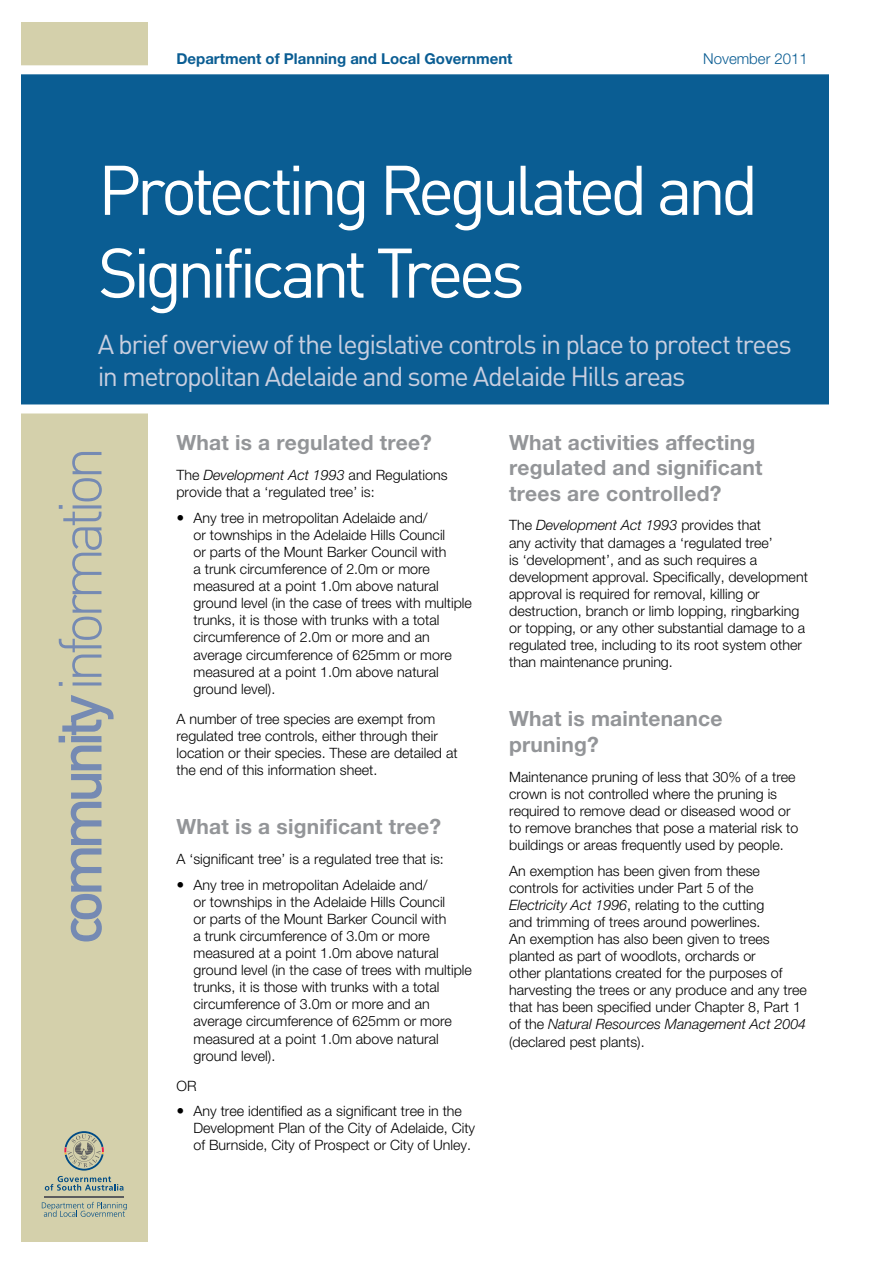
<style>
.page{position:relative;width:893px;height:1263px;background:#fff}
.page>*{position:absolute;margin:0;border:0;box-sizing:border-box;transform-origin:0 0}
.t1{font:69px/82.8px "DIN";letter-spacing:-.08em;color:#fff}
.t2{font:300 60px "DIN";letter-spacing:-.1em;color:#758ab3}
.t3{font:27px/32.4px "DIN";letter-spacing:-.055em;color:#c9cfe0}
.t4{font:700 21px/25.2px "Helvetica Neue";letter-spacing:.01em;color:#939598}
.t5{font:700 15px "Helvetica Neue";color:#0a5d93}
.t6{font:300 15px "Helvetica Neue";color:#0a5d93}
.t7{font:300 14.25px/17.1px "Helvetica Neue";color:#000}
.s1{font-weight:500}
.s2{font-style:italic}
</style>
<div class="page">
<div style="left:21px;top:22px;width:126px;height:1220px;background:#d4d0ab"></div>
<div style="left:21px;top:74px;width:808px;height:334px;background:#0a5d93"></div>
<div style="left:9px;top:404px;width:863px;height:9px;background:#fff"></div>
<div style="left:0;top:65px;width:829px;height:9px;background:#fff"></div>
<svg style="left:45px;top:1176px;width:79px;height:14px"></svg>
<svg style="left:42px;top:1202px;width:85px;height:15px"></svg>
<hr style="left:45px;top:1196px;width:79px;height:1px;background:#5b5c5e">
<svg style="left:64px;top:1131px;width:40px;height:39px"></svg>
<p class="t5" style="left:176px;top:49px;width:338px">Department of Planning and Local Government</p>
<p class="t6" style="left:703px;top:49px;width:106px">November 2011</p>
<h1 class="t1" style="left:98px;top:147px;width:662px">Protecting Regulated and<br>Significant Trees</h1>
<h3 class="t3" style="left:98px;top:327px;width:695px">A brief overview of the legislative controls in place to protect trees in metropolitan Adelaide and some Adelaide Hills areas</h3>
<h2 class="t2" style="left:43px;top:945px;width:500px;rotate:-90deg"><span class="s1">community</span> information</h2>
<h3 class="t4" style="left:176px;top:430px;width:257px">What is a regulated tree?</h3>
<p class="t7" style="left:176px;top:466px;width:273px">The <span class="s2">Development Act 1993</span> and Regulations provide that a ‘regulated tree’ is:</p>
<p class="t7" style="left:193px;top:509px;width:280px">Any tree in metropolitan Adelaide and/<br>or townships in the Adelaide Hills Council<br>or parts of the Mount Barker Council with<br>a trunk circumference of 2.0m or more measured at a point 1.0m above natural ground level (in the case of trees with multiple trunks, it is those with trunks with a total circumference of 2.0m or more and an average circumference of 625mm or more measured at a point 1.0m above natural ground level).</p>
<p class="t7" style="left:176px;top:710px;width:283px">A number of tree species are exempt from regulated tree controls, either through their location or their species. These are detailed at the end of this information sheet.</p>
<h3 class="t4" style="left:176px;top:814px;width:266px">What is a significant tree?</h3>
<p class="t7" style="left:176px;top:846px;width:269px;line-height:25.7px;text-align:center">A ‘significant tree’ is a regulated tree that is:<br>Any tree in metropolitan Adelaide and/</p>
<p class="t7" style="left:193px;top:893px;width:280px">or townships in the Adelaide Hills Council<br>or parts of the Mount Barker Council with<br>a trunk circumference of 3.0m or more measured at a point 1.0m above natural ground level (in the case of trees with multiple trunks, it is those with trunks with a total circumference of 3.0m or more and an average circumference of 625mm or more measured at a point 1.0m above natural ground level).</p>
<p class="t7" style="left:193px;top:1072px;width:270px;line-height:25.7px;text-indent:-17px">OR<br>Any tree identified as a significant tree in the</p>
<p class="t7" style="left:193px;top:1119px;width:283px">Development Plan of the City of Adelaide, City of Burnside, City of Prospect or City of Unley.</p>
<h3 class="t4" style="left:509px;top:430px;width:255px">What activities affecting regulated and significant trees are controlled?</h3>
<p class="t7" style="left:509px;top:516px;width:300px">The <span class="s2">Development Act 1993</span> provides that<br>any activity that damages a ‘regulated tree’<br>is ‘development’, and as such requires a development approval. Specifically, development approval is required for removal, killing or destruction, branch or limb lopping, ringbarking or topping, or any other substantial damage to a regulated tree, including to its root system other than maintenance pruning.</p>
<h3 class="t4" style="left:509px;top:706px;width:215px">What is maintenance pruning?</h3>
<p class="t7" style="left:509px;top:768px;width:291px">Maintenance pruning of less that 30% of a tree crown is not controlled where the pruning is required to remove dead or diseased wood or to remove branches that pose a material risk to buildings or areas frequently used by people.</p>
<p class="t7" style="left:509px;top:862px;width:299px">An exemption has been given from these controls for activities under Part 5 of the <span class="s2">Electricity Act 1996</span>, relating to the cutting<br>and trimming of trees around powerlines.<br>An exemption has also been given to trees planted as part of woodlots, orchards or<br>other plantations created for the purposes of harvesting the trees or any produce and any tree that has been specified under Chapter 8, Part 1 of the <span class="s2">Natural Resources Management Act 2004 </span>(declared pest plants).</p>
</div>
